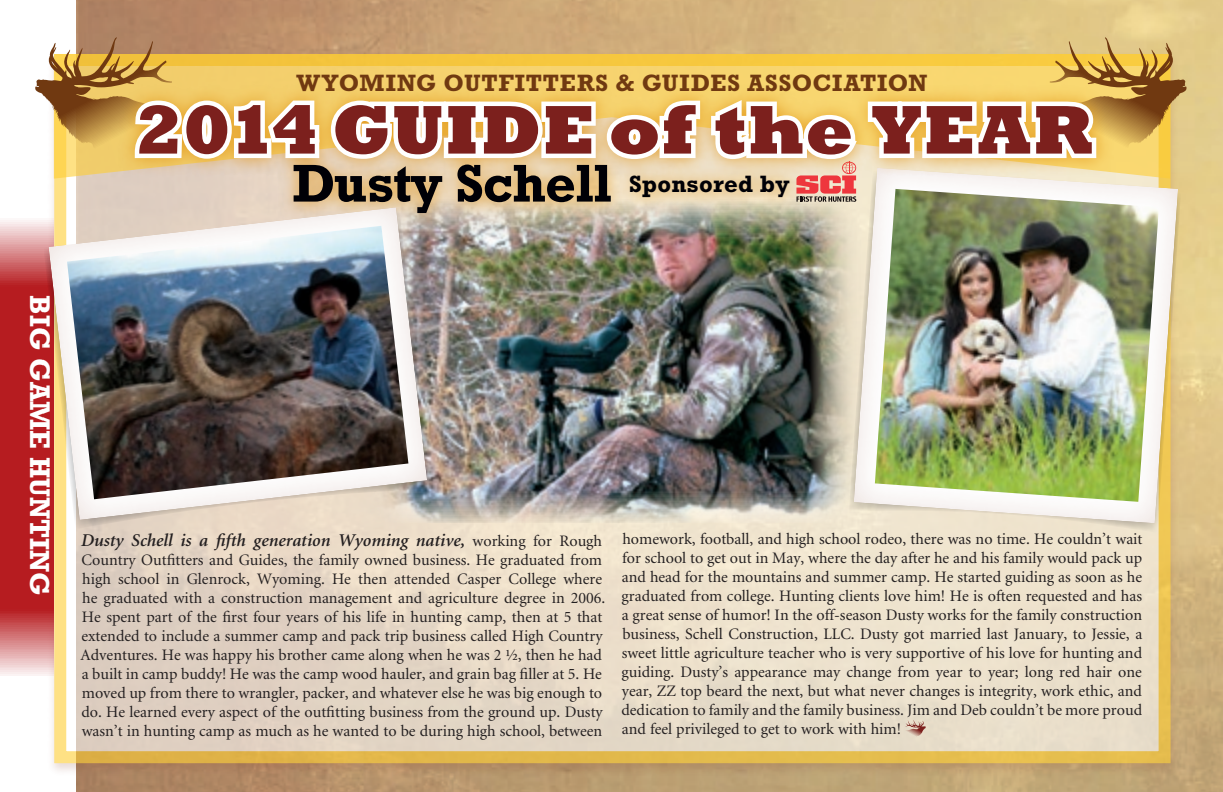
<style>
.page{position:relative;width:1223px;height:792px;background:#fff}
.page>*{position:absolute;margin:0;border:0;box-sizing:border-box;transform-origin:0 0}
.t1{font:800 70px "Rockwell";letter-spacing:.02em;color:#7c201d}
.t2{font:700 54px "Rockwell";letter-spacing:-.02em;color:#000006}
.t3{font:700 28px "Rockwell";color:#fff}
.t4{font:700 24px "Rockwell";letter-spacing:.03em;color:#703911}
.t5{font:700 24px "Rockwell";letter-spacing:.01em;color:#000006}
.t6{font:italic 600 18px "Minion";color:#231f20}
.t7{font:16px/19px "Minion";color:#231f20}
.s1{font-weight:400;font-style:normal;font-size:16px}
</style>
<div class="page">
<img style="left:76px;top:0;width:1147px;height:792px">
<div style="left:46px;top:50px;width:1133px;height:726px;background:#883d26;opacity:.3"></div>
<div style="left:54px;top:54px;width:1116px;height:709px;background:linear-gradient(to right,#e1d1c3,#f0e6cf);border:12px solid #fecd33"></div>
<img style="left:431px;top:230px;width:418px;height:293px">
<svg style="left:849px;top:230px;width:332px;height:303px;background:#ece0c7"></svg>
<svg style="left:853px;top:202px;width:329px;height:325px"></svg>
<img style="left:875px;top:202px;width:284px;height:300px">
<div style="left:117px;top:83px;width:997px;height:147px;background:#e29616;opacity:.8"></div>
<svg style="left:35px;top:37px;width:1152px;height:165px"></svg>
<svg style="left:905px;top:720px;width:21px;height:19px"></svg>
<svg style="left:0;top:220px;width:54px;height:455px;background:#c03c40"></svg>
<svg style="left:43px;top:207px;width:388px;height:322px;background:#d99e92"></svg>
<svg style="left:47px;top:207px;width:384px;height:316px"></svg>
<img style="left:67px;top:226px;width:341px;height:273px">
<h3 class="t4" style="left:297px;top:68px;width:632px">WYOMING OUTFITTERS &amp; GUIDES ASSOCIATION</h3>
<h1 class="t1" style="left:135px;top:86px;width:959px">2014 GUIDE of the YEAR</h1>
<h2 class="t2" style="left:292px;top:151px;width:322px">Dusty Schell</h2>
<h3 class="t5" style="left:629px;top:169px;width:162px">Sponsored by</h3>
<h3 class="t3" style="left:56px;top:295px;width:302px;rotate:90deg">BIG GAME HUNTING</h3>
<p class="t6" style="left:81px;top:531px;width:523px">Dusty Schell is a fifth generation Wyoming native, <span class="s1">working for Rough</span></p>
<p class="t7" style="left:81px;top:551px;width:526px">Country Outfitters and Guides, the family owned business. He graduated from high school in Glenrock, Wyoming. He then attended Casper College where he graduated with a construction management and agriculture degree in 2006.<br>He spent part of the first four years of his life in hunting camp, then at 5 that extended to include a summer camp and pack trip business called High Country Adventures. He was happy his brother came along when he was 2 ½, then he had a built in camp buddy! He was the camp wood hauler, and grain bag filler at 5. He moved up from there to wrangler, packer, and whatever else he was big enough to do. He learned every aspect of the outfitting business from the ground up. Dusty wasn’t in hunting camp as much as he wanted to be during high school, between</p>
<p class="t7" style="left:621px;top:530px;width:522px;text-align:justify">homework, football, and high school rodeo, there was no time. He couldn’t wait for school to get out in May, where the day after he and his family would pack up and head for the mountains and summer camp. He started guiding as soon as he graduated from college. Hunting clients love him! He is often requested and has a great sense of humor! In the off-season Dusty works for the family construction business, Schell Construction, LLC. Dusty got married last January, to Jessie, a sweet little agriculture teacher who is very supportive of his love for hunting and guiding. Dusty’s appearance may change from year to year; long red hair one year, ZZ top beard the next, but what never changes is integrity, work ethic, and dedication to family and the family business. Jim and Deb couldn’t be more proud and feel privileged to get to work with him!</p>
</div>
